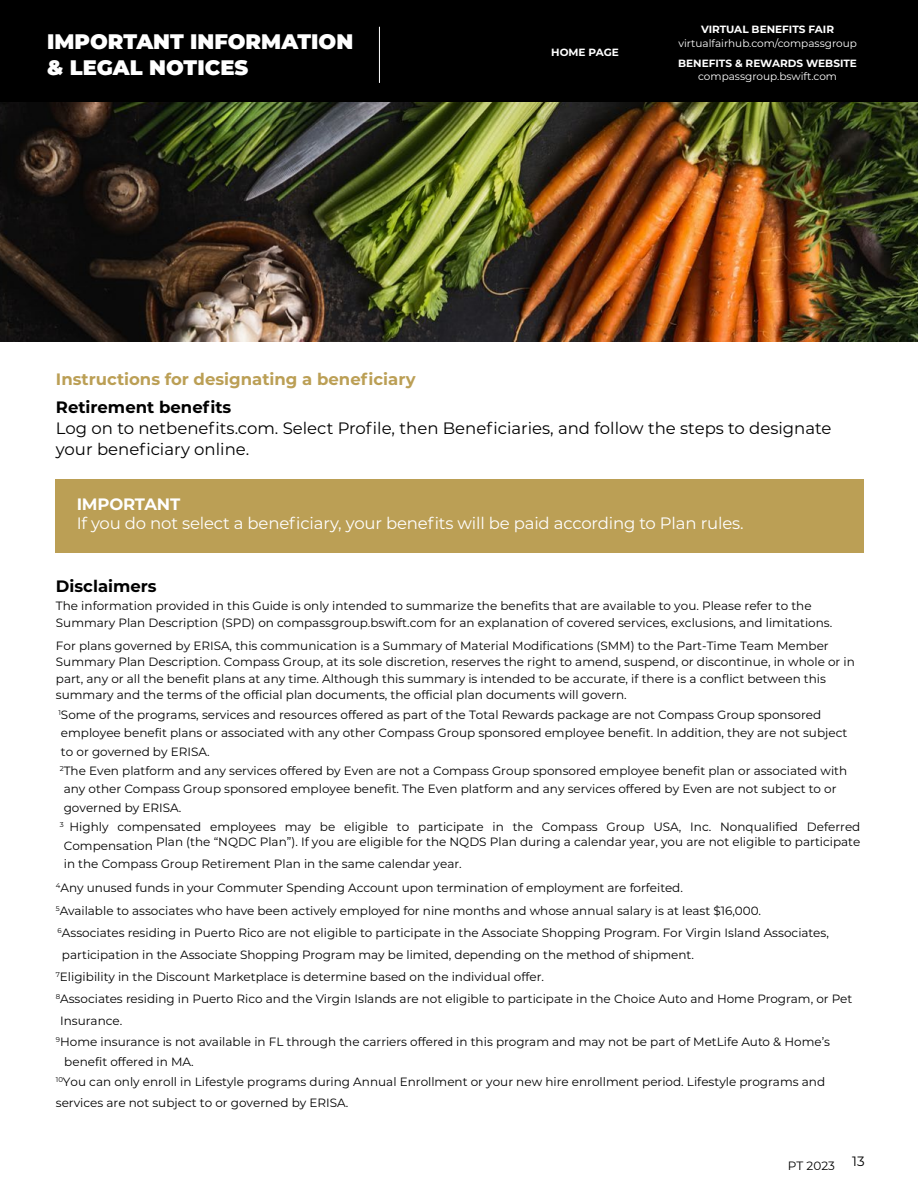
<style>
.page{position:relative;width:918px;height:1188px;background:#fff}
.page>*{position:absolute;margin:0;border:0;box-sizing:border-box;transform-origin:0 0}
.t1{font:900 21px/26.4px "Montserrat";color:#fff}
.t2{font:16.5px/21px "Montserrat";color:#000}
.t3{font:16.5px "Montserrat";letter-spacing:-.01em;color:#fff}
.t4{font:700 16.5px "Montserrat";color:#bb9f55}
.t5{font:700 16.5px "Montserrat";color:#000}
.t6{font:700 16.5px "Montserrat";letter-spacing:-.01em;color:#fff}
.t7{font:13.5px "Montserrat";color:#000}
.t8{font:12px/16.5px "Montserrat";color:#000}
.t9{font:12px "Montserrat";color:#000}
.t10{font:10.5px "Montserrat";color:#fff}
.t11{font:700 10.5px "Montserrat";color:#fff}
</style>
<div class="page">
<img style="left:0;top:102px;width:918px;height:239px">
<div style="left:0;top:0;width:918px;height:102px;background:#000"></div>
<hr style="left:379px;top:27px;width:1px;height:56px;background:#fff">
<div style="left:55px;top:480px;width:809px;height:73px;background:#bb9f55"></div>
<h1 class="t1" style="left:47px;top:27px;width:308px">IMPORTANT INFORMATION &amp; LEGAL NOTICES</h1>
<p class="t11" style="left:551px;top:45px;width:69px">HOME PAGE</p>
<p class="t11" style="left:701px;top:22px;width:135px">VIRTUAL BENEFITS FAIR</p>
<p class="t10" style="left:678px;top:36px;width:180px">virtualfairhub.com/compassgroup</p>
<p class="t11" style="left:678px;top:55px;width:180px">BENEFITS &amp; REWARDS WEBSITE</p>
<p class="t10" style="left:698px;top:69px;width:140px">compassgroup.bswift.com</p>
<h2 class="t4" style="left:56px;top:368px;width:361px">Instructions for designating a beneficiary</h2>
<h2 class="t5" style="left:56px;top:395px;width:177px">Retirement benefits</h2>
<h2 class="t2" style="left:56px;top:417px;width:777px">Log on to netbenefits.com. Select Profile, then Beneficiaries, and follow the steps to designate your beneficiary online.</h2>
<h2 class="t6" style="left:77px;top:492px;width:105px">IMPORTANT</h2>
<h2 class="t3" style="left:77px;top:512px;width:668px">If you do not select a beneficiary, your benefits will be paid according to Plan rules.</h2>
<h2 class="t5" style="left:56px;top:574px;width:102px">Disclaimers</h2>
<p class="t8" style="left:56px;top:597px;width:778px">The information provided in this Guide is only intended to summarize the benefits that are available to you. Please refer to the<br>Summary Plan Description (SPD) on compassgroup.bswift.com for an explanation of covered services, exclusions, and limitations.</p>
<p class="t8" style="left:56px;top:637px;width:800px">For plans governed by ERISA, this communication is a Summary of Material Modifications (SMM) to the Part-Time Team Member Summary Plan Description. Compass Group, at its sole discretion, reserves the right to amend, suspend, or discontinue, in whole or in part, any or all the benefit plans at any time. Although this summary is intended to be accurate, if there is a conflict between this summary and the terms of the official plan documents, the official plan documents will govern.</p>
<p class="t8" style="left:58px;top:706px;width:764px"><sup>1</sup> Some of the programs, services and resources offered as part of the Total Rewards package are not Compass Group sponsored</p>
<p class="t8" style="left:61px;top:724px;width:788px">employee benefit plans or associated with any other Compass Group sponsored employee benefit. In addition, they are not subject</p>
<p class="t8" style="left:61px;top:743px;width:150px">to or governed by ERISA.</p>
<p class="t8" style="left:60px;top:762px;width:789px"><sup>2</sup>The Even platform and any services offered by Even are not a Compass Group sponsored employee benefit plan or associated with</p>
<p class="t8" style="left:64px;top:780px;width:774px">any other Compass Group sponsored employee benefit. The Even platform and any services offered by Even are not subject to or</p>
<p class="t8" style="left:64px;top:799px;width:119px">governed by ERISA.</p>
<p class="t8" style="left:60px;top:818px;width:802px"><sup>3</sup> Highly compensated employees may be eligible to participate in the Compass Group USA, Inc. Nonqualified Deferred</p>
<p class="t8" style="left:64px;top:830px;width:798px;line-height:22.5px">Compensation Plan (the “NQDC Plan”). If you are eligible for the NQDS Plan during a calendar year, you are not eligible to participate in the Compass Group Retirement Plan in the same calendar year.</p>
<p class="t8" style="left:56px;top:879px;width:629px"><sup>4</sup>Any unused funds in your Commuter Spending Account upon termination of employment are forfeited.</p>
<p class="t8" style="left:56px;top:902px;width:707px"><sup>5</sup>Available to associates who have been actively employed for nine months and whose annual salary is at least $16,000.</p>
<p class="t8" style="left:58px;top:924px;width:773px"><sup>6</sup>Associates residing in Puerto Rico are not eligible to participate in the Associate Shopping Program. For Virgin Island Associates,</p>
<p class="t8" style="left:62px;top:946px;width:634px">participation in the Associate Shopping Program may be limited, depending on the method of shipment.</p>
<p class="t8" style="left:56px;top:968px;width:490px"><sup>7</sup>Eligibility in the Discount Marketplace is determine based on the individual offer.</p>
<p class="t8" style="left:56px;top:990px;width:798px"><sup>8</sup>Associates residing in Puerto Rico and the Virgin Islands are not eligible to participate in the Choice Auto and Home Program, or Pet</p>
<p class="t8" style="left:60px;top:1012px;width:64px">Insurance.</p>
<p class="t8" style="left:56px;top:1033px;width:776px"><sup>9</sup> Home insurance is not available in FL through the carriers offered in this program and may not be part of MetLife Auto &amp; Home’s</p>
<p class="t8" style="left:64px;top:1053px;width:131px">benefit offered in MA.</p>
<p class="t8" style="left:56px;top:1073px;width:771px"><sup>10</sup>You can only enroll in Lifestyle programs during Annual Enrollment or your new hire enrollment period. Lifestyle programs and</p>
<p class="t8" style="left:56px;top:1094px;width:294px">services are not subject to or governed by ERISA.</p>
<p class="t9" style="left:788px;top:1158px;width:48px">PT 2023</p>
<p class="t7" style="left:852px;top:1152px;width:14px">13</p>
</div>
